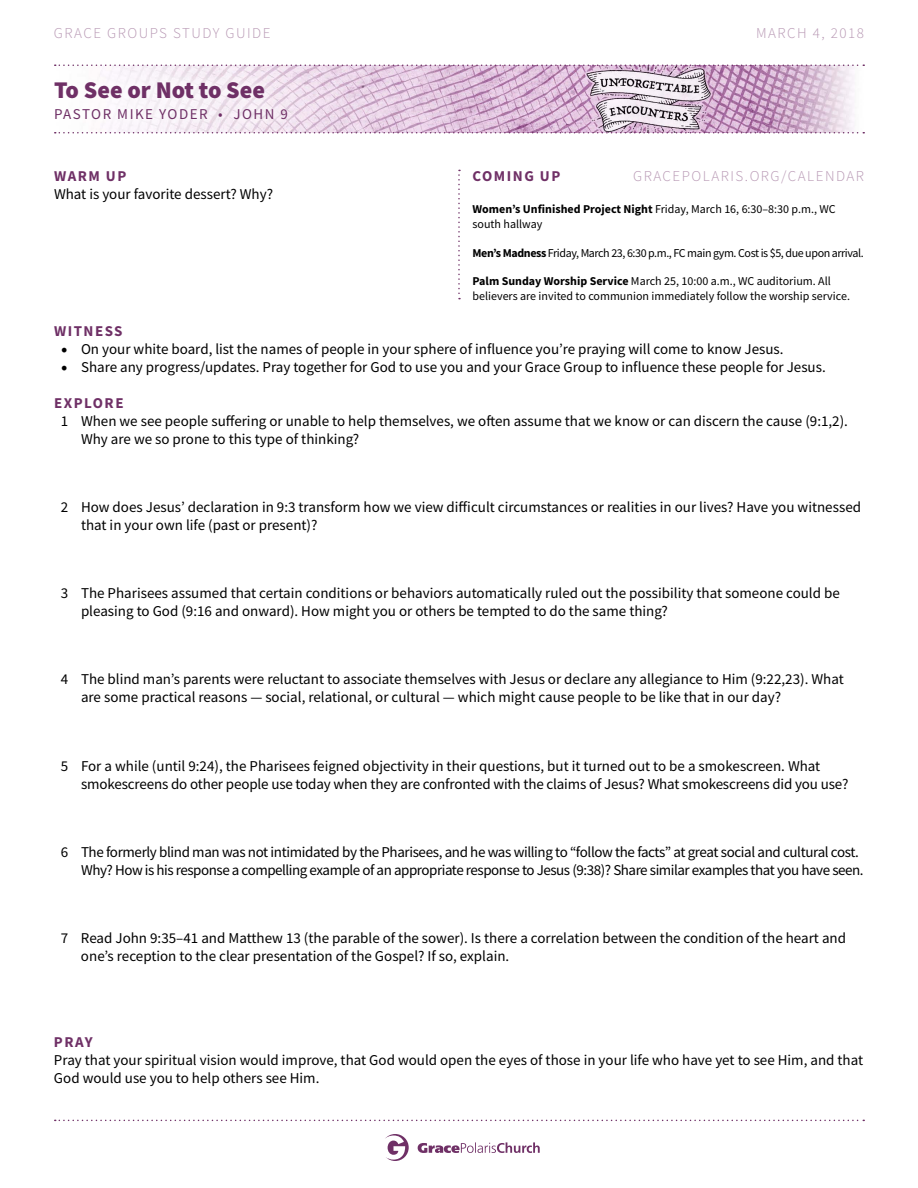
<style>
.page{position:relative;width:918px;height:1188px;background:#fff}
.page>*{position:absolute;margin:0;border:0;box-sizing:border-box;transform-origin:0 0}
.t1{font:900 24px "Source Sans Pro";color:#6f3066}
.t2{font:15px/18px "Source Sans Pro";color:#000}
.t3{font:15px/18px "Source Sans Pro";letter-spacing:-.03em;color:#000}
.t4{font:300 15px "Source Sans Pro";letter-spacing:.1em;color:#b797b3}
.t5{font:700 15px "Source Sans Pro";letter-spacing:.1em;color:#6f3066}
.t6{font:15px "Source Sans Pro";letter-spacing:.1em;color:#6f3066}
.t7{font:12px/14.4px "Source Sans Pro";color:#000}
.t8{font:12px "Source Sans Pro";letter-spacing:-.035em;color:#000}
.s1{font-weight:700}
.s2{font-family:"Minion Pro";font-size:18px}
</style>
<div class="page">
<img style="left:54px;top:65px;width:801px;height:68px">
<svg style="left:458px;top:170px;width:2px;height:129px"></svg>
<svg style="left:418px;top:1142px;width:122px;height:11px"></svg>
<svg style="left:385px;top:1134px;width:24px;height:27px"></svg>
<svg style="left:55px;top:1120px;width:809px;height:1px"></svg>
<svg style="left:54px;top:68px;width:246px;height:63px;fill:#f9f3f9"></svg>
<svg style="left:55px;top:64px;width:809px;height:2px"></svg>
<svg style="left:55px;top:132px;width:809px;height:2px"></svg>
<p class="t4" style="left:54px;top:24px;width:218px">GRACE GROUPS STUDY GUIDE</p>
<p class="t4" style="left:756px;top:24px;width:109px">MARCH 4, 2018</p>
<h1 class="t1" style="left:54px;top:73px;width:213px">To See or Not to See</h1>
<p class="t6" style="left:54px;top:104px;width:235px">PASTOR MIKE YODER • JOHN 9</p>
<p class="t5" style="left:54px;top:166px;width:74px">WARM UP</p>
<p class="t2" style="left:54px;top:185px;width:221px">What is your favorite dessert? Why?</p>
<p class="t5" style="left:472px;top:166px;width:89px">COMING UP</p>
<p class="t4" style="left:633px;top:167px;width:232px">GRACEPOLARIS.ORG/CALENDAR</p>
<p class="t7" style="left:472px;top:202px;width:365px"><span class="s1">Women’s Unfinished Project Night</span> Friday, March 16, 6:30–8:30 p.m., WC south hallway</p>
<p class="t8" style="left:472px;top:245px;width:393px"><span class="s1">Men’s Madness</span> Friday, March 23, 6:30 p.m., FC main gym. Cost is $5, due upon arrival.</p>
<p class="t7" style="left:472px;top:274px;width:379px"><span class="s1">Palm Sunday Worship Service</span> March 25, 10:00 a.m., WC auditorium. All believers are invited to communion immediately follow the worship service.</p>
<p class="t5" style="left:54px;top:321px;width:70px">WITNESS</p>
<p class="t2" style="left:61px;top:340px;width:724px"><span class="s2">•</span> On your white board, list the names of people in your sphere of influence you’re praying will come to know Jesus.</p>
<p class="t2" style="left:61px;top:358px;width:767px"><span class="s2">•</span> Share any progress/updates. Pray together for God to use you and your Grace Group to influence these people for Jesus.</p>
<p class="t5" style="left:54px;top:393px;width:71px">EXPLORE</p>
<p class="t2" style="left:81px;top:412px;width:769px;text-indent:-20px">1 When we see people suffering or unable to help themselves, we often assume that we know or can discern the cause (9:1,2).<br>Why are we so prone to this type of thinking?</p>
<p class="t2" style="left:81px;top:498px;width:782px;text-indent:-20px">2 How does Jesus’ declaration in 9:3 transform how we view difficult circumstances or realities in our lives? Have you witnessed that in your own life (past or present)?</p>
<p class="t2" style="left:81px;top:584px;width:760px;text-indent:-20px">3 The Pharisees assumed that certain conditions or behaviors automatically ruled out the possibility that someone could be pleasing to God (9:16 and onward). How might you or others be tempted to do the same thing?</p>
<p class="t2" style="left:81px;top:670px;width:764px;text-indent:-20px">4 The blind man’s parents were reluctant to associate themselves with Jesus or declare any allegiance to Him (9:22,23). What are some practical reasons — social, relational, or cultural — which might cause people to be like that in our day?</p>
<p class="t2" style="left:81px;top:757px;width:769px;text-indent:-20px">5 For a while (until 9:24), the Pharisees feigned objectivity in their questions, but it turned out to be a smokescreen. What smokescreens do other people use today when they are confronted with the claims of Jesus? What smokescreens did you use?</p>
<p class="t3" style="left:81px;top:843px;width:784px;text-indent:-20px">6 The formerly blind man was not intimidated by the Pharisees, and he was willing to “follow the facts” at great social and cultural cost.<br>Why? How is his response a compelling example of an appropriate response to Jesus (9:38)? Share similar examples that you have seen.</p>
<p class="t2" style="left:81px;top:929px;width:767px;text-indent:-20px">7 Read John 9:35–41 and Matthew 13 (the parable of the sower). Is there a correlation between the condition of the heart and one’s reception to the clear presentation of the Gospel? If so, explain.</p>
<p class="t5" style="left:54px;top:1032px;width:40px">PRAY</p>
<p class="t2" style="left:54px;top:1051px;width:811px">Pray that your spiritual vision would improve, that God would open the eyes of those in your life who have yet to see Him, and that<br>God would use you to help others see Him.</p>
</div>
